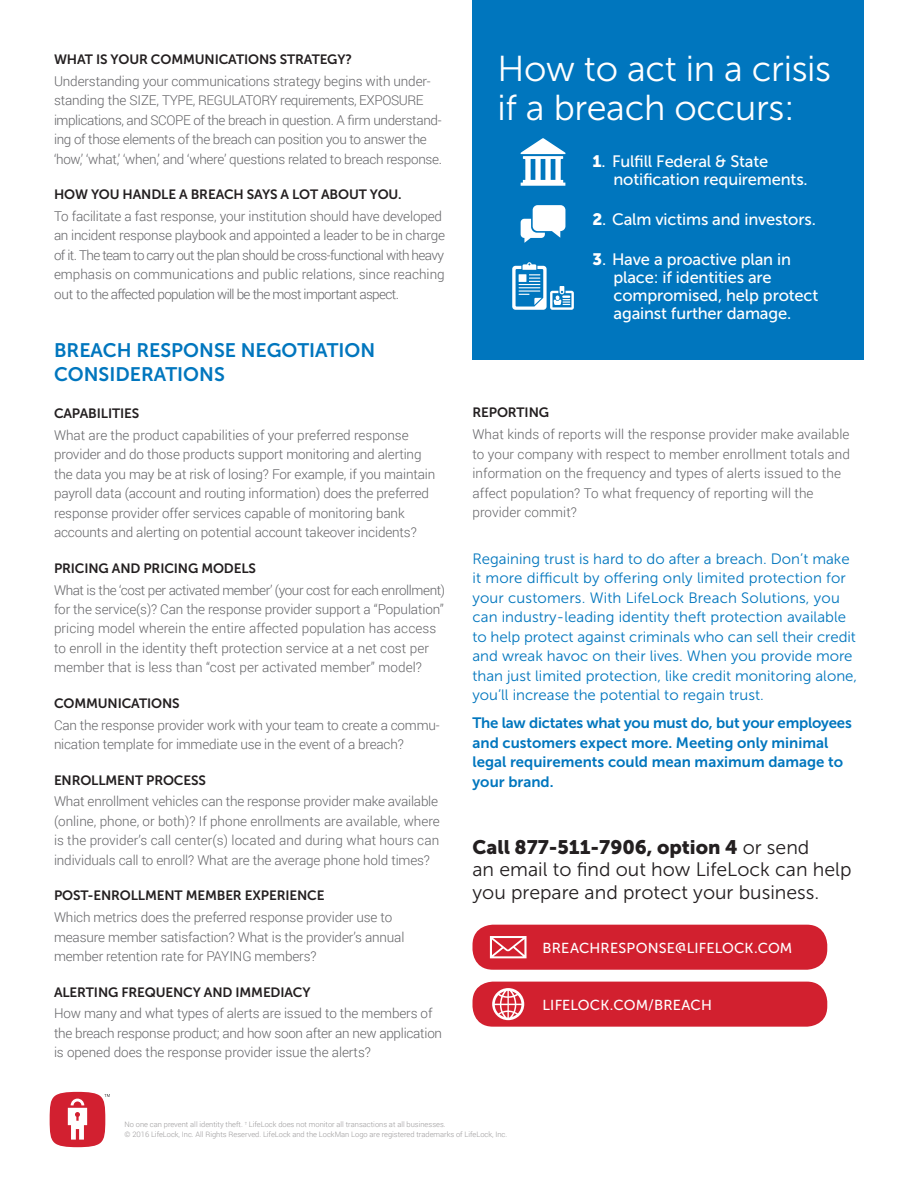
<style>
.page{position:relative;width:918px;height:1188px;background:#fff}
.page>*{position:absolute;margin:0;border:0;box-sizing:border-box;transform-origin:0 0}
.t1{font:36px/39px "Museo Sans 300";letter-spacing:-.01em;color:#fff}
.t2{font:19.5px/22.5px "Museo Sans 300";color:#231f20}
.t3{font:19.5px/24px "Museo Sans 700";color:#0076be}
.t4{font:19.5px "Museo Sans 900";color:#231f20}
.t5{font:16.5px/18px "Museo Sans 500";letter-spacing:-.01em;color:#fff}
.t6{font:15px/19.5px "Museo Sans 300";color:#0076be}
.t7{font:15px/19.5px "Museo Sans 700";color:#0076be}
.t8{font:14.4px "Museo Sans 500";letter-spacing:.01em;color:#fff}
.t9{font:300 13.5px/19.5px "Roboto";letter-spacing:-.01em;color:#636366}
.t10{font:13.5px "Museo Sans 700";letter-spacing:-.01em;color:#231f20}
.t11{font:300 7.5px/9.9px "Roboto";color:#9a9899}
.s1{font-family:"Museo Sans 900"}
.s2{font-family:"Museo Sans 300"}
</style>
<div class="page">
<div style="left:472px;top:0;width:392px;height:360px;background:#0076be"></div>
<svg style="left:521px;top:138px;width:45px;height:48px"></svg>
<svg style="left:521px;top:205px;width:44px;height:38px"></svg>
<svg style="left:512px;top:262px;width:62px;height:48px"></svg>
<svg style="left:50px;top:1092px;width:60px;height:55px"></svg>
<div style="left:473px;top:982px;width:354px;height:45px;background:#d2202f;border-radius:20px"></div>
<svg style="left:492px;top:988px;width:32px;height:32px"></svg>
<div style="left:473px;top:925px;width:354px;height:45px;background:#d2202f;border-radius:20px"></div>
<svg style="left:490px;top:936px;width:37px;height:22px"></svg>
<p class="t10" style="left:54px;top:52px;width:300px">WHAT IS YOUR COMMUNICATIONS STRATEGY?</p>
<p class="t9" style="left:54px;top:71px;width:390px">Understanding your communications strategy begins with under&shy;standing the SIZE, TYPE, REGULATORY requirements, EXPOSURE implications, and SCOPE of the breach in question. A firm understand&shy;ing of those elements of the breach can position you to answer the ‘how,’ ‘what,’ ‘when,’ and ‘where’ questions related to breach response.</p>
<p class="t10" style="left:54px;top:187px;width:349px">HOW YOU HANDLE A BREACH SAYS A LOT ABOUT YOU.</p>
<p class="t9" style="left:54px;top:206px;width:393px">To facilitate a fast response, your institution should have developed an incident response playbook and appointed a leader to be in charge of it. The team to carry out the plan should be cross-functional with heavy emphasis on communications and public relations, since reaching out to the affected population will be the most important aspect.</p>
<h2 class="t3" style="left:54px;top:338px;width:323px">BREACH RESPONSE NEGOTIATION<br>CONSIDERATIONS</h2>
<p class="t10" style="left:54px;top:406px;width:87px">CAPABILITIES</p>
<p class="t9" style="left:54px;top:425px;width:383px">What are the product capabilities of your preferred response provider and do those products support monitoring and alerting the data you may be at risk of losing? For example, if you maintain payroll data (account and routing information) does the preferred response provider offer services capable of monitoring bank accounts and alerting on potential account takeover incidents?</p>
<p class="t10" style="left:54px;top:561px;width:204px">PRICING AND PRICING MODELS</p>
<p class="t9" style="left:54px;top:580px;width:393px">What is the ‘cost per activated member’ (your cost for each enrollment) for the service(s)? Can the response provider support a “Population” pricing model wherein the entire affected population has access to enroll in the identity theft protection service at a net cost per member that is less than “cost per activated member” model?</p>
<p class="t10" style="left:54px;top:696px;width:127px">COMMUNICATIONS</p>
<p class="t9" style="left:54px;top:715px;width:387px">Can the response provider work with your team to create a commu&shy;nication template for immediate use in the event of a breach?</p>
<p class="t10" style="left:54px;top:773px;width:153px">ENROLLMENT PROCESS</p>
<p class="t9" style="left:54px;top:791px;width:387px">What enrollment vehicles can the response provider make available (online, phone, or both)? If phone enrollments are available, where is the provider’s call center(s) located and during what hours can individuals call to enroll? What are the average phone hold times?</p>
<p class="t10" style="left:54px;top:888px;width:272px">POST-ENROLLMENT MEMBER EXPERIENCE</p>
<p class="t9" style="left:54px;top:907px;width:352px">Which metrics does the preferred response provider use to measure member satisfaction? What is the provider’s annual member retention rate for PAYING members?</p>
<p class="t10" style="left:54px;top:984px;width:258px">ALERTING FREQUENCY AND IMMEDIACY</p>
<p class="t9" style="left:54px;top:1003px;width:390px">How many and what types of alerts are issued to the members of the breach response product; and how soon after an new application is opened does the response provider issue the alerts?</p>
<h1 class="t1" style="left:498px;top:49px;width:335px">How to act in a crisis if a breach occurs:</h1>
<p class="t5" style="left:614px;top:152px;width:196px;text-indent:-21px"><span class="s1">1</span>. Fulfill Federal &amp; State notification requirements.</p>
<p class="t5" style="left:592px;top:210px;width:225px"><span class="s1">2</span>. Calm victims and investors.</p>
<p class="t5" style="left:614px;top:251px;width:206px;text-indent:-21px"><span class="s1">3</span>. Have a proactive plan in place: if identities are compromised, help protect against further damage.</p>
<p class="t10" style="left:472px;top:405px;width:78px">REPORTING</p>
<p class="t9" style="left:472px;top:424px;width:379px">What kinds of reports will the response provider make available to your company with respect to member enrollment totals and information on the frequency and types of alerts issued to the affect population? To what frequency of reporting will the provider commit?</p>
<p class="t6" style="left:472px;top:549px;width:386px">Regaining trust is hard to do after a breach. Don’t make it more difficult by offering only limited protection for your customers. With LifeLock Breach Solutions, you can industry-leading identity theft protection available to help protect against criminals who can sell their credit and wreak havoc on their lives. When you provide more than just limited protection, like credit monitoring alone, you’ll increase the potential to regain trust.</p>
<p class="t7" style="left:472px;top:713px;width:381px">The law dictates what you must do, but your employees and customers expect more. Meeting only minimal legal requirements could mean maximum damage to your brand.</p>
<h2 class="t4" style="left:472px;top:836px;width:338px">Call 877-511-7906, option 4 <span class="s2">or send</span></h2>
<h2 class="t2" style="left:472px;top:858px;width:381px">an email to find out how LifeLock can help you prepare and protect your business.</h2>
<p class="t8" style="left:543px;top:940px;width:251px">BREACHRESPONSE@LIFELOCK.COM</p>
<p class="t8" style="left:543px;top:997px;width:171px">LIFELOCK.COM/BREACH</p>
<p class="t11" style="left:125px;top:1119px;width:384px">No one can prevent all identity theft. <sup>†</sup> LifeLock does not monitor all transactions at all businesses.<br>© 2016 LifeLock, Inc. All Rights Reserved. LifeLock and the LockMan Logo are registered trademarks of LifeLock, Inc.</p>
</div>
